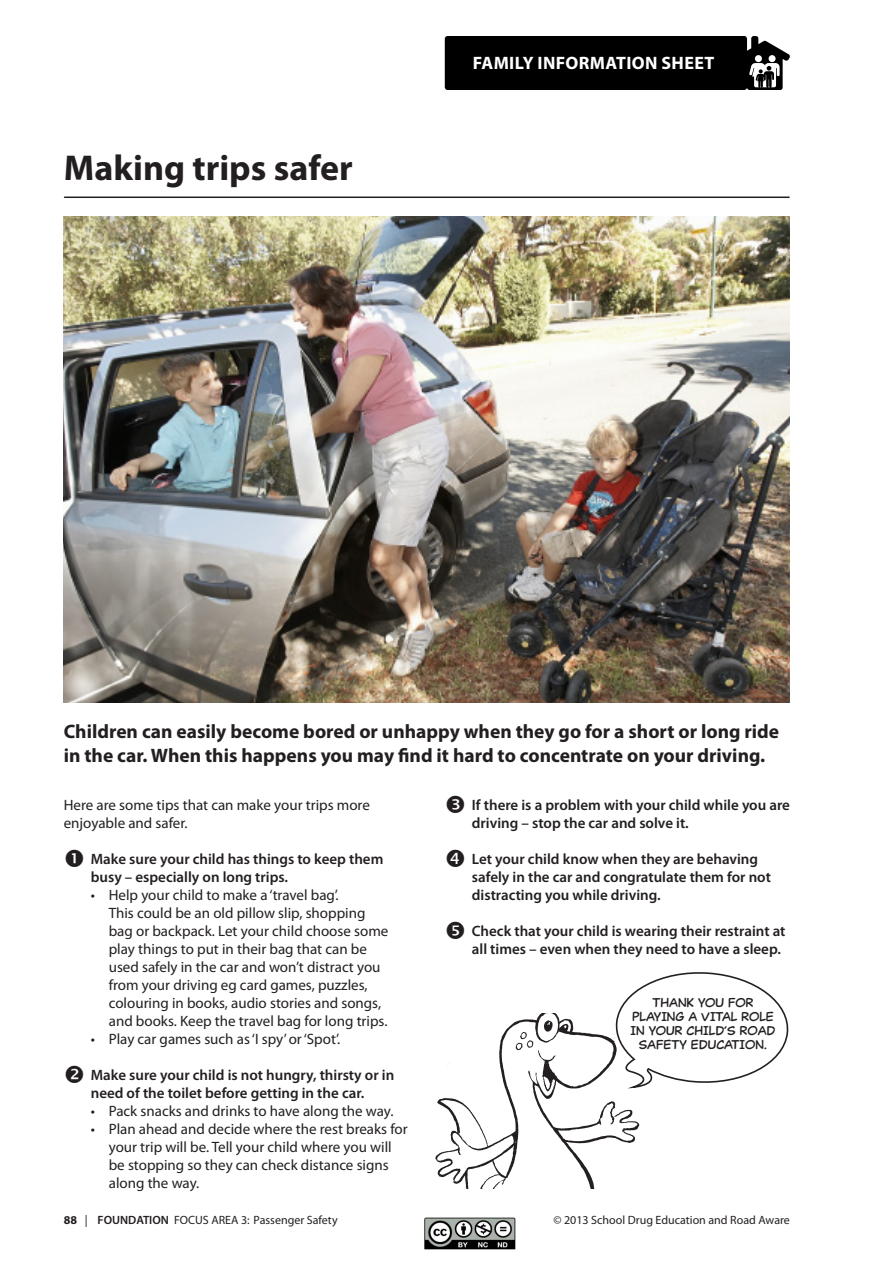
<style>
.page{position:relative;width:893px;height:1263px;background:#fff}
.page>*{position:absolute;margin:0;border:0;box-sizing:border-box;transform-origin:0 0}
.t1{font:700 36px "Myriad Pro";color:#231f20}
.t2{font:700 19.5px/24px "Myriad Pro";color:#231f20}
.t3{font:700 18px "Myriad Pro";letter-spacing:.02em;color:#fff}
.t4{font:15px/18px "Myriad Pro";color:#231f20}
.t5{font:600 15px/18px "Myriad Pro";color:#231f20}
.t6{font:12px "Myriad Pro";color:#231f20}
.t7{font:12px/14.2px "Captain Comic Pro";color:#231f20;text-align:center}
.s1{font-weight:700}
.s2{font-weight:600}
</style>
<div class="page">
<hr style="left:65px;top:197px;width:724px;height:1px;background:#231f20">
<svg style="left:445px;top:36px;width:345px;height:54px;background:#0e0e0e"></svg>
<img style="left:64px;top:216px;width:726px;height:486px">
<svg style="left:618px;top:972px;width:171px;height:115px"></svg>
<img style="left:435px;top:1013px;width:207px;height:175px">
<img style="left:425px;top:1217px;width:90px;height:32px">
<h1 class="t1" style="left:64px;top:144px;width:291px">Making trips safer</h1>
<p class="t3" style="left:473px;top:51px;width:76px">family infor</p>
<p class="t3" style="left:590px;top:51px;width:19px">mation</p>
<p class="t3" style="left:662px;top:51px;width:34px">sheet</p>
<h2 class="t2" style="left:64px;top:719px;width:717px">Children can easily become bored or unhappy when they go for a short or long ride in the car. When this happens you may find it hard to concentrate on your driving.</h2>
<p class="t4" style="left:64px;top:796px;width:308px">Here are some tips that can make your trips more enjoyable and safer.</p>
<p class="t5" style="left:91px;top:850px;width:294px">Make sure your child has things to keep them busy – especially on long trips.</p>
<p class="t4" style="left:109px;top:886px;width:281px;text-indent:-18px">• Help your child to make a ‘travel bag’.<br>This could be an old pillow slip, shopping bag or backpack. Let your child choose some play things to put in their bag that can be used safely in the car and won’t distract you from your driving eg card games, puzzles, colouring in books, audio stories and songs, and books. Keep the travel bag for long trips.</p>
<p class="t4" style="left:91px;top:1030px;width:251px">• Play car games such as‘I spy’or‘Spot’.</p>
<p class="t5" style="left:91px;top:1066px;width:305px">Make sure your child is not hungry, thirsty or in need of the toilet before getting in the car.</p>
<p class="t4" style="left:91px;top:1102px;width:304px">• Pack snacks and drinks to have along the way.</p>
<p class="t4" style="left:109px;top:1120px;width:300px;text-indent:-18px">• Plan ahead and decide where the rest breaks for your trip will be. Tell your child where you will be stopping so they can check distance signs along the way.</p>
<p class="t5" style="left:472px;top:796px;width:320px">If there is a problem with your child while you are driving – stop the car and solve it.</p>
<p class="t5" style="left:472px;top:850px;width:301px">Let your child know when they are behaving safely in the car and congratulate them for not distracting you while driving.</p>
<p class="t5" style="left:472px;top:922px;width:315px">Check that your child is wearing their restraint at all times – even when they need to have a sleep.</p>
<p class="t7" style="left:631px;top:995px;width:146px">THANK YOU FOR<br>PLAYING A VITAL ROLE<br>IN YOUR CHILD’S ROAD<br>SAFETY EDUCATION.</p>
<p class="t6" style="left:64px;top:1213px;width:275px"><span class="s1">88</span> | <span class="s2">FOUNDATION</span> FOCUS AREA 3: Passenger Safety</p>
<p class="t6" style="left:553px;top:1213px;width:238px">© 2013 School Drug Education and Road Aware</p>
</div>
